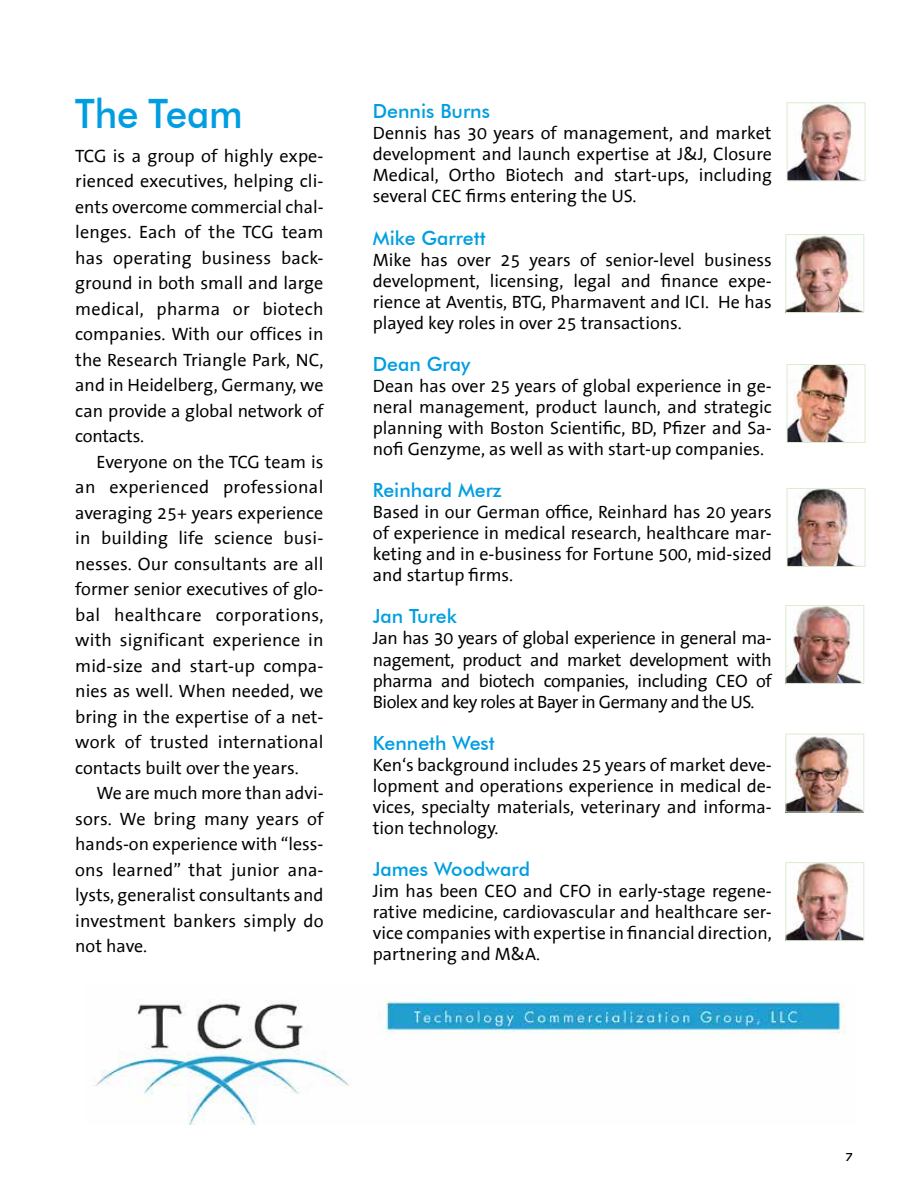
<style>
.page{position:relative;width:918px;height:1188px;background:#fff}
.page>*{position:absolute;margin:0;border:0;box-sizing:border-box;transform-origin:0 0}
.t1{font:500 40.5px "Futura BT";letter-spacing:-.005em;color:#009ee0;scale:.95 1}
.t2{font:500 19.5px "Futura BT";color:#009ee0}
.t3{font:18px/25.5px "The Sans Office";color:#000;text-align:justify}
.t4{font:12px "Q Type Cond";color:#000}
</style>
<div class="page">
<img style="left:789px;top:105px;width:70px;height:74px">
<div style="left:787px;top:103px;width:78px;height:78px;border:1px solid #dcebd1"></div>
<img style="left:788px;top:236px;width:74px;height:75px">
<div style="left:786px;top:234px;width:78px;height:79px;border:1px solid #dcebd1"></div>
<img style="left:789px;top:490px;width:65px;height:75px">
<div style="left:787px;top:488px;width:78px;height:79px;border:1px solid #dcebd1"></div>
<img style="left:789px;top:366px;width:60px;height:75px">
<div style="left:787px;top:364px;width:78px;height:79px;border:1px solid #dcebd1"></div>
<img style="left:788px;top:607px;width:73px;height:75px">
<div style="left:786px;top:605px;width:78px;height:79px;border:1px solid #dcebd1"></div>
<img style="left:788px;top:736px;width:74px;height:74px">
<div style="left:786px;top:734px;width:78px;height:78px;border:1px solid #dcebd1"></div>
<img style="left:788px;top:864px;width:74px;height:75px">
<div style="left:786px;top:862px;width:78px;height:79px;border:1px solid #dcebd1"></div>
<img style="left:94px;top:999px;width:752px;height:126px">
<h1 class="t1" style="left:75px;top:89px;width:178px">The Team</h1>
<p class="t3" style="left:75px;top:144px;width:250px">TCG is a group of highly expe&shy;rienced executives, helping cli&shy;ents overcome commercial chal&shy;lenges. Each of the TCG team has operating business back&shy;ground in both small and large medical, pharma or biotech companies. With our offices in the Research Triangle Park, NC, and in Heidelberg, Germany, we can provide a global network of contacts.</p>
<p class="t3" style="left:75px;top:450px;width:250px;text-indent:21px">Everyone on the TCG team is an experienced professional averaging 25+ years experience in building life science busi&shy;nesses. Our consultants are all former senior executives of glo&shy;bal healthcare corporations, with significant experience in mid-size and start-up compa&shy;nies as well. When needed, we bring in the expertise of a net&shy;work of trusted international contacts built over the years.</p>
<p class="t3" style="left:75px;top:781px;width:250px;text-indent:21px">We are much more than advi&shy;sors. We bring many years of hands-on experience with “less&shy;ons learned” that junior ana&shy;lysts, generalist consultants and investment bankers simply do not have.</p>
<p class="t2" style="left:373px;top:100px;width:119px">Dennis Burns</p>
<p class="t3" style="left:373px;top:124px;width:400px;line-height:21px">Dennis has 30 years of management, and market development and launch expertise at J&amp;J, Closure Medical, Ortho Biotech and start-ups, including several CEC firms entering the US.</p>
<p class="t2" style="left:373px;top:226px;width:114px">Mike Garrett</p>
<p class="t3" style="left:373px;top:250px;width:400px;line-height:21px">Mike has over 25 years of senior-level business development, licensing, legal and finance expe&shy;rience at Aventis, BTG, Pharmavent and ICI. He has played key roles in over 25 transactions.</p>
<p class="t2" style="left:373px;top:352px;width:99px">Dean Gray</p>
<p class="t3" style="left:373px;top:376px;width:400px;line-height:21px">Dean has over 25 years of global experience in ge&shy;neral management, product launch, and strategic planning with Boston Scientific, BD, Pfizer and Sa&shy;nofi Genzyme, as well as with start-up companies.</p>
<p class="t2" style="left:373px;top:478px;width:130px">Reinhard Merz</p>
<p class="t3" style="left:373px;top:502px;width:400px;line-height:21px">Based in our German office, Reinhard has 20 years of experience in medical research, healthcare mar&shy;keting and in e-business for Fortune 500, mid-sized and startup firms.</p>
<p class="t2" style="left:373px;top:605px;width:85px">Jan Turek</p>
<p class="t3" style="left:373px;top:629px;width:401px;line-height:21px">Jan has 30 years of global experience in general ma&shy;nagement, product and market development with pharma and biotech companies, including CEO of Biolex and key roles at Bayer in Germany and the US.</p>
<p class="t2" style="left:373px;top:731px;width:123px">Kenneth West</p>
<p class="t3" style="left:373px;top:755px;width:401px;line-height:21px">Ken‘s background includes 25 years of market deve&shy;lopment and operations experience in medical de&shy;vices, specialty materials, veterinary and informa&shy;tion technology.</p>
<p class="t2" style="left:373px;top:857px;width:159px">James Woodward</p>
<p class="t3" style="left:373px;top:881px;width:400px;line-height:21px">Jim has been CEO and CFO in early-stage regene&shy;rative medicine, cardiovascular and healthcare ser&shy;vice companies with expertise in financial direction, partnering and M&amp;A.</p>
<p class="t4" style="left:845px;top:1150px;width:10px">7</p>
</div>
